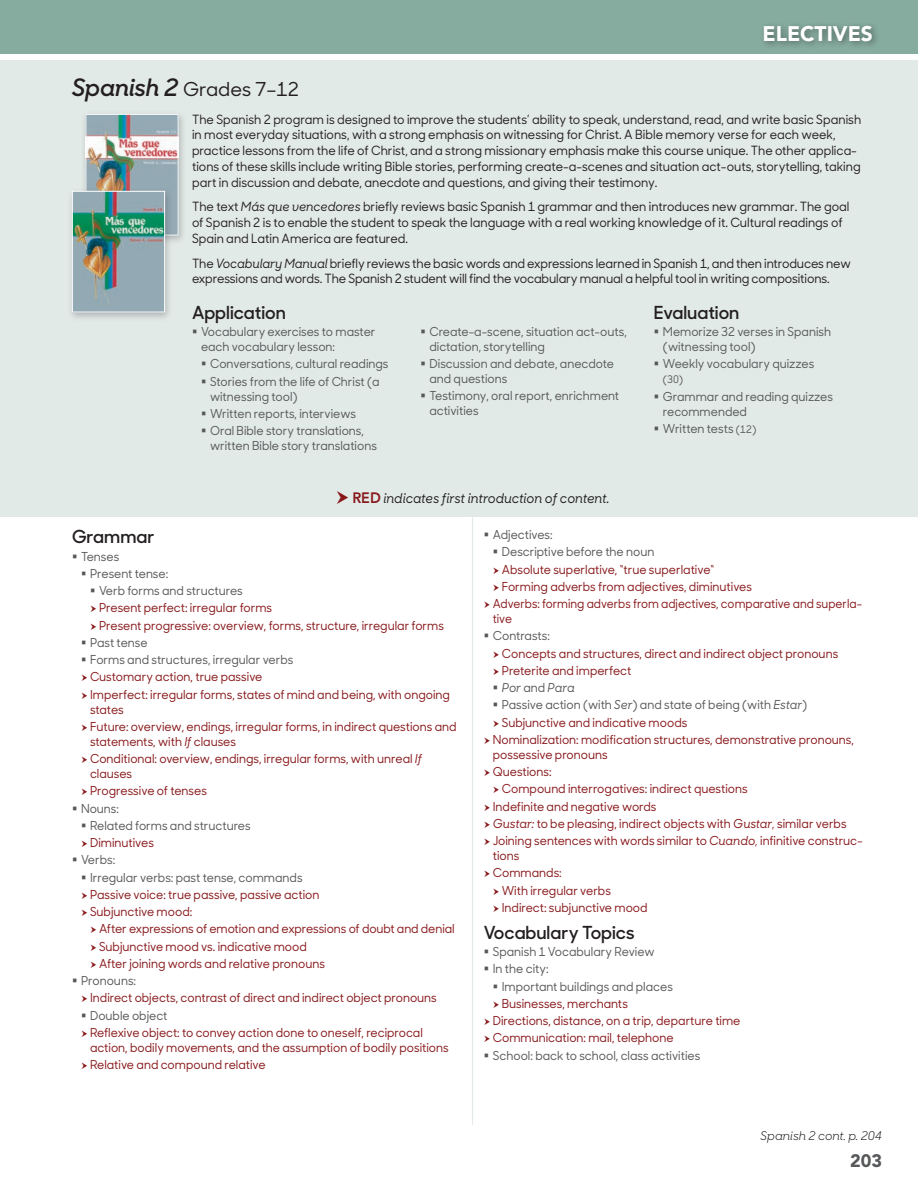
<style>
.page{position:relative;width:918px;height:1188px;background:#fff}
.page>*{position:absolute;margin:0;border:0;box-sizing:border-box;transform-origin:0 0}
.t1{font:900 21px "Avenir";color:#fff}
.SS_Subjects_Subheads{font:500 19.2px "Sharp Sans No 1";color:#231f20}
.SS_Subhead_under_ite{font:600 18px "Sharp Sans No 1";color:#231f20}
.t2{font:900 18px "Avenir";color:#57585a}
.SS_Introduction_to_c{font:italic 500 13.5px "Sharp Sans No 1";color:#231f20;scale:.95 1}
.SS_Opening_Paragraph{font:500 12.75px/15.8px "Sharp Sans No 1";color:#231f20;scale:.95 1}
.t3{font:500 12.3px/15px "Sharp Sans No 1";color:#88181b;scale:.95 1}
.t4{font:500 12.3px/15px "Sharp Sans No 1";color:#57585a;scale:.95 1}
.t5{font:500 12.3px/15px "Sharp Sans No 1";color:#88181b;scale:.92 1}
.t6{font:italic 500 12.3px "Sharp Sans No 1";color:#57585a;scale:.95 1}
.SS_Item_cont__on_nex{font:italic 12px "Sharp Sans No 1";color:#231f20}
.t7{font:500 10.5px "Sharp Sans No 1";color:#57585a;scale:.95 1}
.s1{font-weight:600;font-style:italic;font-size:24px}
.s2{font-style:italic}
.s3{font-size:10.5px}
.s4{font-family:"Avenir";font-weight:800;font-style:normal;font-size:15px;color:#88181b}
.s5{font-style:normal}
</style>
<div class="page">
<hr style="left:472px;top:102px;width:1px;height:1023px;background:#e2eae7">
<div style="left:0;top:0;width:918px;height:54px;background:#86ac9f"></div>
<div style="left:759px;top:21px;width:121px;height:28px;background:#231f20;opacity:.5"></div>
<div style="left:0;top:60px;width:918px;height:456px;background:#e2eae7"></div>
<div style="left:81px;top:110px;width:105px;height:135px;background:#231f20;opacity:.25"></div>
<img style="left:88px;top:116px;width:88px;height:118px">
<div style="left:86px;top:114px;width:92px;height:122px;border:1px solid #fff"></div>
<div style="left:67px;top:187px;width:106px;height:135px;background:#231f20;opacity:.25"></div>
<img style="left:74px;top:193px;width:89px;height:117px">
<div style="left:72px;top:191px;width:93px;height:121px;border:1px solid #fff"></div>
<h1 class="t1" style="left:763px;top:20px;width:112px">ELECTIVES</h1>
<p class="SS_Subjects_Subheads" style="left:72px;top:75px;width:228px"><span class="s1">Spanish 2</span> Grades 7–12</p>
<p class="SS_Opening_Paragraph" style="left:192px;top:111px;width:706px">The Spanish 2 program is designed to improve the students’ ability to speak, understand, read, and write basic Spanish in most everyday situations, with a strong emphasis on witnessing for Christ. A Bible memory verse for each week, practice lessons from the life of Christ, and a strong missionary emphasis make this course unique. The other applica&shy;tions of these skills include writing Bible stories, performing create-a-scenes and situation act-outs, storytelling, taking part in discussion and debate, anecdote and questions, and giving their testimony.</p>
<p class="SS_Opening_Paragraph" style="left:192px;top:198px;width:694px">The text <span class="s2">Más que vencedores</span> briefly reviews basic Spanish 1 grammar and then introduces new grammar. The goal of Spanish 2 is to enable the student to speak the language with a real working knowledge of it. Cultural readings of<br>Spain and Latin America are featured.</p>
<p class="SS_Opening_Paragraph" style="left:192px;top:255px;width:695px">The <span class="s2">Vocabulary Manual</span> briefly reviews the basic words and expressions learned in Spanish 1, and then introduces new expressions and words. The Spanish 2 student will find the vocabulary manual a helpful tool in writing compositions.</p>
<p class="SS_Subhead_under_ite" style="left:192px;top:298px;width:95px">Application</p>
<p class="t4" style="left:201px;top:324px;width:185px">Vocabulary exercises to master each vocabulary lesson:</p>
<p class="t4" style="left:210px;top:356px;width:189px">Conversations, cultural readings</p>
<p class="t4" style="left:210px;top:373px;width:180px">Stories from the life of Christ (a witnessing tool)</p>
<p class="t4" style="left:210px;top:405px;width:155px">Written reports, interviews</p>
<p class="t4" style="left:210px;top:423px;width:177px">Oral Bible story translations, written Bible story translations</p>
<p class="SS_Subhead_under_ite" style="left:654px;top:298px;width:87px">Evaluation</p>
<p class="t4" style="left:663px;top:324px;width:179px">Memorize 32 verses in Spanish (witnessing tool)</p>
<p class="t4" style="left:663px;top:356px;width:161px">Weekly vocabulary quizzes</p>
<p class="t7" style="left:663px;top:372px;width:23px">(30)</p>
<p class="t4" style="left:663px;top:388px;width:181px">Grammar and reading quizzes recommended</p>
<p class="t4" style="left:663px;top:420px;width:100px">Written tests <span class="s3">(12)</span></p>
<p class="t4" style="left:429px;top:323px;width:209px">Create-a-scene, situation act-outs, dictation, storytelling</p>
<p class="t4" style="left:429px;top:355px;width:196px">Discussion and debate, anecdote and questions</p>
<p class="t4" style="left:429px;top:388px;width:201px">Testimony, oral report, enrichment activities</p>
<p class="SS_Introduction_to_c" style="left:352px;top:488px;width:272px"><span class="s4">RED</span> indicates first introduction of content.</p>
<p class="t4" style="left:493px;top:527px;width:65px">Adjectives:</p>
<p class="t4" style="left:502px;top:544px;width:162px">Descriptive before the noun</p>
<p class="t3" style="left:502px;top:561px;width:225px">Absolute superlative, “true superlative“</p>
<p class="t3" style="left:502px;top:578px;width:265px">Forming adverbs from adjectives, diminutives</p>
<p class="t5" style="left:493px;top:596px;width:403px">Adverbs: forming adverbs from adjectives, comparative and superla&shy;tive</p>
<p class="t4" style="left:493px;top:628px;width:62px">Contrasts:</p>
<p class="t3" style="left:502px;top:645px;width:356px">Concepts and structures, direct and indirect object pronouns</p>
<p class="t3" style="left:502px;top:662px;width:138px">Preterite and imperfect</p>
<p class="t6" style="left:502px;top:679px;width:78px">Por <span class="s5">and</span> Para</p>
<p class="t4" style="left:502px;top:697px;width:323px">Passive action (with <span class="s2">Ser</span>) and state of being (with <span class="s2">Estar</span>)</p>
<p class="t3" style="left:502px;top:714px;width:197px">Subjunctive and indicative moods</p>
<p class="t3" style="left:493px;top:731px;width:382px">Nominalization: modification structures, demonstrative pronouns, possessive pronouns</p>
<p class="t3" style="left:493px;top:764px;width:63px">Questions:</p>
<p class="t3" style="left:502px;top:781px;width:260px">Compound interrogatives: indirect questions</p>
<p class="t3" style="left:493px;top:798px;width:174px">Indefinite and negative words</p>
<p class="t3" style="left:493px;top:815px;width:374px"><span class="s2">Gustar:</span> to be pleasing, indirect objects with <span class="s2">Gustar,</span> similar verbs</p>
<p class="t3" style="left:493px;top:833px;width:391px">Joining sentences with words similar to <span class="s2">Cuando,</span> infinitive construc&shy;tions</p>
<p class="t3" style="left:493px;top:865px;width:74px">Commands:</p>
<p class="t3" style="left:502px;top:882px;width:116px">With irregular verbs</p>
<p class="t3" style="left:502px;top:899px;width:155px">Indirect: subjunctive mood</p>
<p class="SS_Subhead_under_ite" style="left:484px;top:918px;width:152px">Vocabulary Topics</p>
<p class="t4" style="left:493px;top:944px;width:172px">Spanish 1 Vocabulary Review</p>
<p class="t4" style="left:493px;top:961px;width:60px">In the city:</p>
<p class="t4" style="left:502px;top:978px;width:182px">Important buildings and places</p>
<p class="t3" style="left:502px;top:995px;width:134px">Businesses, merchants</p>
<p class="t3" style="left:493px;top:1013px;width:262px">Directions, distance, on a trip, departure time</p>
<p class="t3" style="left:493px;top:1030px;width:192px">Communication: mail, telephone</p>
<p class="t4" style="left:493px;top:1047px;width:220px">School: back to school, class activities</p>
<p class="SS_Subhead_under_ite" style="left:72px;top:523px;width:84px">Grammar</p>
<p class="t4" style="left:81px;top:548px;width:42px">Tenses</p>
<p class="t4" style="left:90px;top:565px;width:84px">Present tense:</p>
<p class="t4" style="left:99px;top:583px;width:153px">Verb forms and structures</p>
<p class="t3" style="left:99px;top:600px;width:184px">Present perfect: irregular forms</p>
<p class="t3" style="left:99px;top:617px;width:365px">Present progressive: overview, forms, structure, irregular forms</p>
<p class="t4" style="left:90px;top:634px;width:62px">Past tense</p>
<p class="t4" style="left:90px;top:652px;width:216px">Forms and structures, irregular verbs</p>
<p class="t3" style="left:90px;top:669px;width:183px">Customary action, true passive</p>
<p class="t3" style="left:90px;top:686px;width:380px">Imperfect: irregular forms, states of mind and being, with ongoing states</p>
<p class="t3" style="left:90px;top:718px;width:387px">Future: overview, endings, irregular forms, in indirect questions and statements, with <span class="s2">If</span> clauses</p>
<p class="t3" style="left:90px;top:751px;width:351px">Conditional: overview, endings, irregular forms, with unreal <span class="s2">If </span>clauses</p>
<p class="t3" style="left:90px;top:783px;width:125px">Progressive of tenses</p>
<p class="t4" style="left:81px;top:800px;width:42px">Nouns:</p>
<p class="t4" style="left:90px;top:817px;width:171px">Related forms and structures</p>
<p class="t3" style="left:90px;top:835px;width:69px">Diminutives</p>
<p class="t4" style="left:81px;top:852px;width:38px">Verbs:</p>
<p class="t4" style="left:90px;top:869px;width:225px">Irregular verbs: past tense, commands</p>
<p class="t3" style="left:90px;top:886px;width:243px">Passive voice: true passive, passive action</p>
<p class="t3" style="left:90px;top:904px;width:109px">Subjunctive mood:</p>
<p class="t3" style="left:99px;top:921px;width:376px">After expressions of emotion and expressions of doubt and denial</p>
<p class="t3" style="left:99px;top:938px;width:220px">Subjunctive mood vs. indicative mood</p>
<p class="t3" style="left:99px;top:955px;width:239px">After joining words and relative pronouns</p>
<p class="t4" style="left:81px;top:973px;width:60px">Pronouns:</p>
<p class="t3" style="left:90px;top:990px;width:367px">Indirect objects, contrast of direct and indirect object pronouns</p>
<p class="t4" style="left:90px;top:1007px;width:83px">Double object</p>
<p class="t3" style="left:90px;top:1024px;width:379px">Reflexive object: to convey action done to oneself, reciprocal action, bodily movements, and the assumption of bodily positions</p>
<p class="t3" style="left:90px;top:1057px;width:187px">Relative and compound relative</p>
<p class="SS_Item_cont__on_nex" style="left:761px;top:1127px;width:123px">Spanish 2 cont. p. 204</p>
<h3 class="t2" style="left:850px;top:1150px;width:33px">203</h3>
</div>
